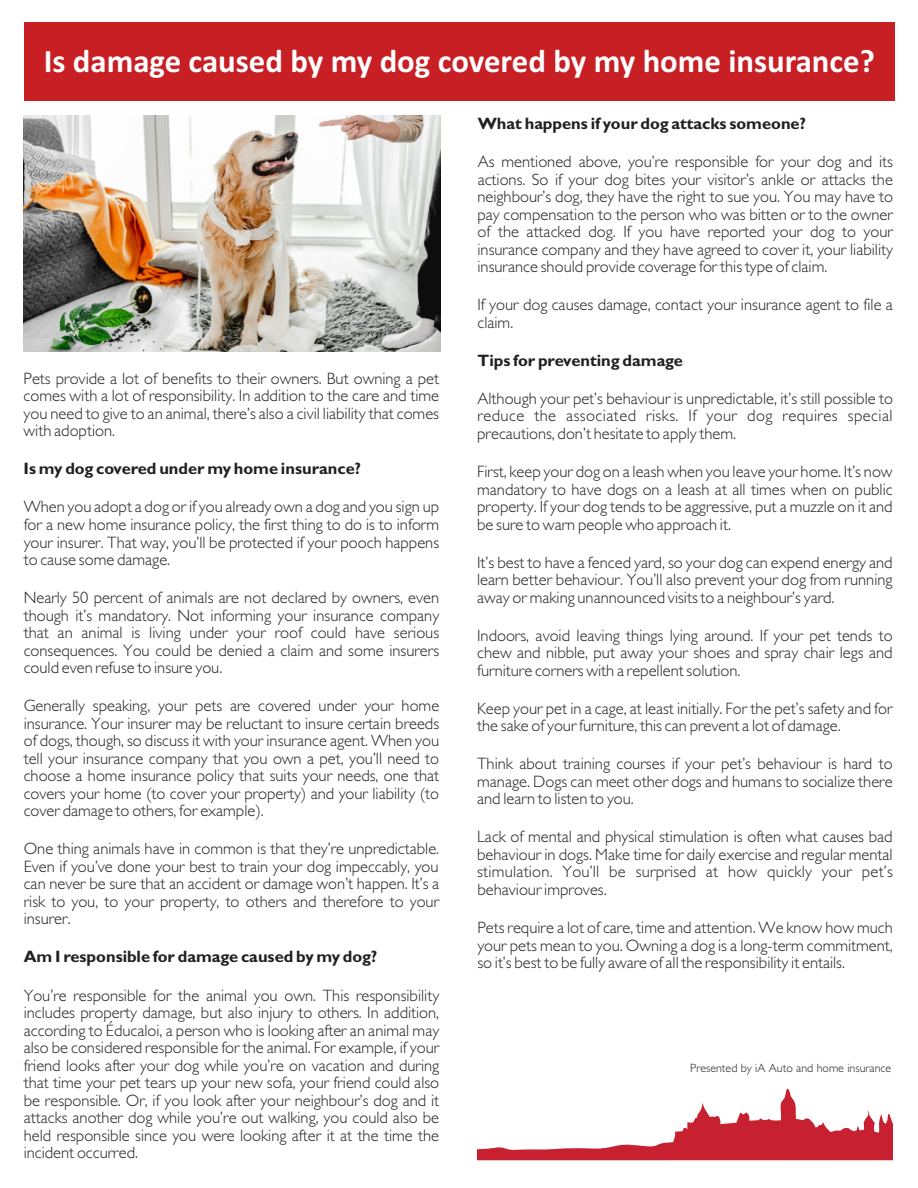
<style>
.page{position:relative;width:918px;height:1188px;background:#fff}
.page>*{position:absolute;margin:0;border:0;box-sizing:border-box;transform-origin:0 0}
.t1{font:700 32.7px "Calibri";color:#fff}
.t2{font:300 16.5px/17.5px "Gill Sans";color:#231f20;text-align:justify}
.t3{font:700 16.5px "Gill Sans";color:#231f20}
.t4{font:300 12px "Gill Sans";color:#231f20}
</style>
<div class="page">
<div style="left:25px;top:22px;width:870px;height:79px;background:#c81f25"></div>
<img style="left:24px;top:116px;width:416px;height:236px">
<svg style="left:477px;top:1089px;width:416px;height:71px"></svg>
<p class="t1" style="left:44px;top:38px;width:833px">Is damage caused by my dog covered by my home insurance?</p>
<p class="t2" style="left:24px;top:370px;width:417px">Pets provide a lot of benefits to their owners. But owning a pet comes with a lot of responsibility. In addition to the care and time you need to give to an animal, there’s also a civil liability that comes with adoption.</p>
<p class="t3" style="left:24px;top:459px;width:339px">Is my dog covered under my home insurance?</p>
<p class="t2" style="left:24px;top:498px;width:417px">When you adopt a dog or if you already own a dog and you sign up for a new home insurance policy, the first thing to do is to inform your insurer. That way, you’ll be protected if your pooch happens to cause some damage.</p>
<p class="t2" style="left:24px;top:589px;width:417px">Nearly 50 percent of animals are not declared by owners, even though it’s mandatory. Not informing your insurance company that an animal is living under your roof could have serious consequences. You could be denied a claim and some insurers could even refuse to insure you.</p>
<p class="t2" style="left:24px;top:697px;width:417px">Generally speaking, your pets are covered under your home insurance. Your insurer may be reluctant to insure certain breeds of dogs, though, so discuss it with your insurance agent. When you tell your insurance company that you own a pet, you’ll need to choose a home insurance policy that suits your needs, one that covers your home (to cover your property) and your liability (to cover damage to others, for example).</p>
<p class="t2" style="left:24px;top:840px;width:417px">One thing animals have in common is that they’re unpredictable.<br>Even if you’ve done your best to train your dog impeccably, you can never be sure that an accident or damage won’t happen. It’s a risk to you, to your property, to others and therefore to your insurer.</p>
<p class="t3" style="left:24px;top:947px;width:355px">Am I responsible for damage caused by my dog?</p>
<p class="t2" style="left:24px;top:986px;width:417px">You’re responsible for the animal you own. This responsibility includes property damage, but also injury to others. In addition, according to Éducaloi, a person who is looking after an animal may also be considered responsible for the animal. For example, if your friend looks after your dog while you’re on vacation and during that time your pet tears up your new sofa, your friend could also be responsible. Or, if you look after your neighbour’s dog and it attacks another dog while you’re out walking, you could also be held responsible since you were looking after it at the time the incident occurred.</p>
<p class="t3" style="left:478px;top:114px;width:330px">What happens if your dog attacks someone?</p>
<p class="t2" style="left:477px;top:153px;width:417px">As mentioned above, you’re responsible for your dog and its actions. So if your dog bites your visitor’s ankle or attacks the neighbour’s dog, they have the right to sue you. You may have to pay compensation to the person who was bitten or to the owner of the attacked dog. If you have reported your dog to your insurance company and they have agreed to cover it, your liability insurance should provide coverage for this type of claim.</p>
<p class="t2" style="left:477px;top:296px;width:417px">If your dog causes damage, contact your insurance agent to file a claim.</p>
<p class="t3" style="left:477px;top:351px;width:207px">Tips for preventing damage</p>
<p class="t2" style="left:477px;top:390px;width:417px">Although your pet’s behaviour is unpredictable, it’s still possible to reduce the associated risks. If your dog requires special precautions, don’t hesitate to apply them.</p>
<p class="t2" style="left:477px;top:463px;width:417px">First, keep your dog on a leash when you leave your home. It’s now mandatory to have dogs on a leash at all times when on public property. If your dog tends to be aggressive, put a muzzle on it and be sure to warn people who approach it.</p>
<p class="t2" style="left:477px;top:553px;width:417px">It’s best to have a fenced yard, so your dog can expend energy and learn better behaviour. You’ll also prevent your dog from running away or making unannounced visits to a neighbour’s yard.</p>
<p class="t2" style="left:477px;top:627px;width:417px">Indoors, avoid leaving things lying around. If your pet tends to chew and nibble, put away your shoes and spray chair legs and furniture corners with a repellent solution.</p>
<p class="t2" style="left:477px;top:700px;width:417px">Keep your pet in a cage, at least initially. For the pet’s safety and for the sake of your furniture, this can prevent a lot of damage.</p>
<p class="t2" style="left:477px;top:755px;width:417px">Think about training courses if your pet’s behaviour is hard to manage. Dogs can meet other dogs and humans to socialize there and learn to listen to you.</p>
<p class="t2" style="left:477px;top:828px;width:417px">Lack of mental and physical stimulation is often what causes bad behaviour in dogs. Make time for daily exercise and regular mental stimulation. You’ll be surprised at how quickly your pet’s behaviour improves.</p>
<p class="t2" style="left:477px;top:919px;width:417px">Pets require a lot of care, time and attention. We know how much your pets mean to you. Owning a dog is a long-term commitment, so it’s best to be fully aware of all the responsibility it entails.</p>
<p class="t4" style="left:690px;top:1061px;width:203px">Presented by iA Auto and home insurance</p>
</div>
